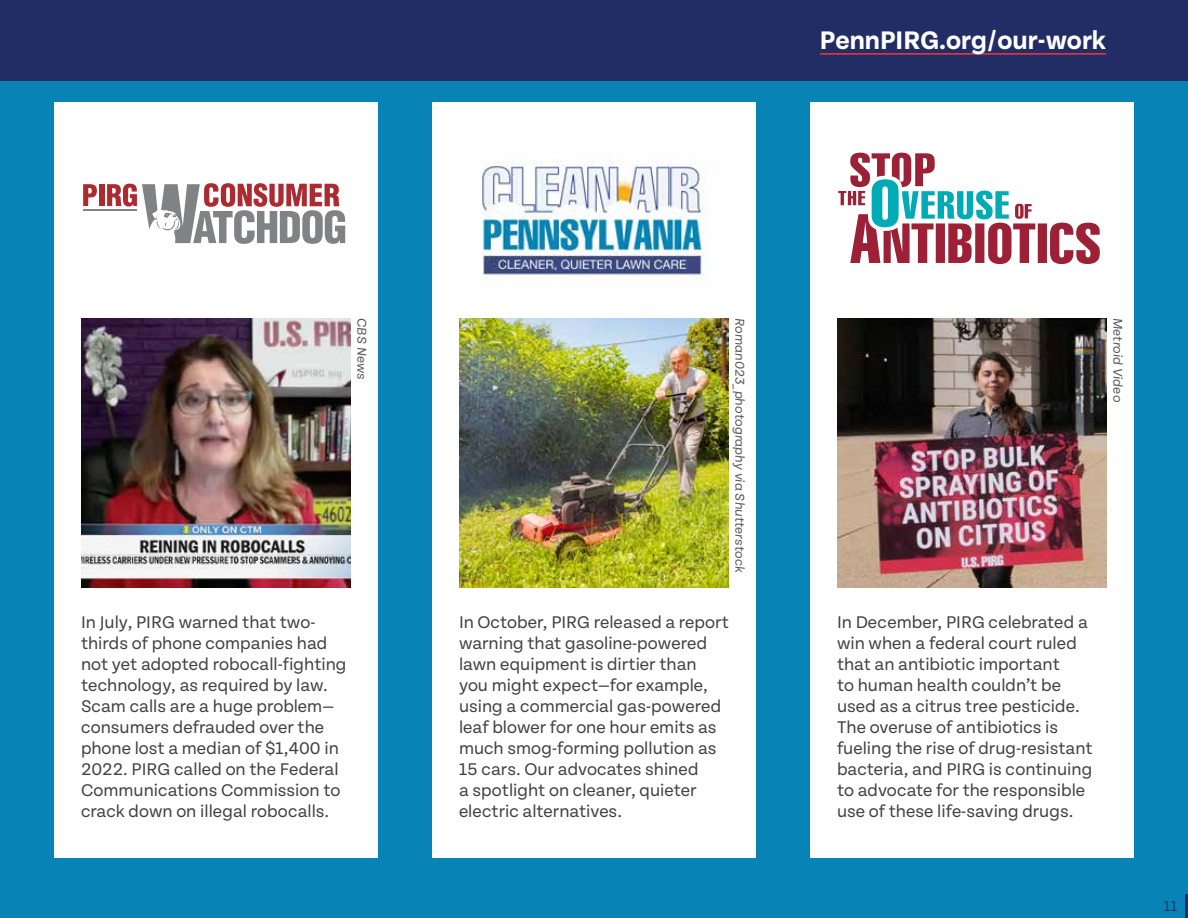
<style>
.page{position:relative;width:1188px;height:918px;background:#fff}
.page>*{position:absolute;margin:0;border:0;box-sizing:border-box;transform-origin:0 0}
.t1{font:700 27px "Tenon";color:#fff}
.t2{font:18px/21px "Tenon";color:#414042}
.t3{font:300 15px "Tenon";color:#222d65}
.t4{font:italic 13.5px "Tenon";color:#58595b}
</style>
<div class="page">
<div style="left:0;top:80px;width:1188px;height:838px;background:#0783b5"></div>
<div style="left:0;top:0;width:1188px;height:81px;background:#222d65"></div>
<div style="left:54px;top:102px;width:324px;height:756px;background:#fff"></div>
<div style="left:432px;top:102px;width:324px;height:756px;background:#fff"></div>
<div style="left:810px;top:102px;width:324px;height:756px;background:#fff"></div>
<hr style="left:1185px;top:894px;width:3px;height:24px;background:#222d65">
<svg style="left:838px;top:153px;width:262px;height:111px"></svg>
<svg style="left:83px;top:184px;width:14px;height:22px"></svg>
<div style="left:99px;top:184px;width:5px;height:22px;background:#ac2b31"></div>
<hr style="left:83px;top:209px;width:54px;height:2px;background:#808285">
<svg style="left:107px;top:183px;width:238px;height:61px"></svg>
<img style="left:459px;top:318px;width:270px;height:270px">
<img style="left:837px;top:318px;width:270px;height:270px">
<img style="left:81px;top:318px;width:270px;height:270px">
<img style="left:482px;top:159px;width:225px;height:122px">
<hr style="left:820px;top:53px;width:286px;height:2px;background:#ef3842">
<h1 class="t1" style="left:820px;top:26px;width:288px">PennPIRG.org/our-work</h1>
<p class="t4" style="left:369px;top:318px;width:63px;rotate:90deg">CBS News</p>
<p class="t2" style="left:81px;top:612px;width:267px">In July, PIRG warned that two&shy;thirds of phone companies had not yet adopted robocall-fighting technology, as required by law.<br>Scam calls are a huge problem— consumers defrauded over the phone lost a median of $1,400 in<br>2022. PIRG called on the Federal<br>Communications Commission to crack down on illegal robocalls.</p>
<p class="t4" style="left:747px;top:318px;width:256px;rotate:90deg">Roman023_photography via Shutterstock</p>
<p class="t4" style="left:1125px;top:318px;width:86px;rotate:90deg">Metroid Video</p>
<p class="t2" style="left:459px;top:612px;width:272px">In October, PIRG released a report warning that gasoline-powered lawn equipment is dirtier than you might expect—for example, using a commercial gas-powered leaf blower for one hour emits as much smog-forming pollution as<br>15 cars. Our advocates shined<br>a spotlight on cleaner, quieter electric alternatives.</p>
<p class="t2" style="left:837px;top:612px;width:257px">In December, PIRG celebrated a win when a federal court ruled that an antibiotic important<br>to human health couldn’t be used as a citrus tree pesticide.<br>The overuse of antibiotics is fueling the rise of drug-resistant bacteria, and PIRG is continuing to advocate for the responsible use of these life-saving drugs.</p>
<p class="t3" style="left:1164px;top:898px;width:15px">11</p>
</div>
